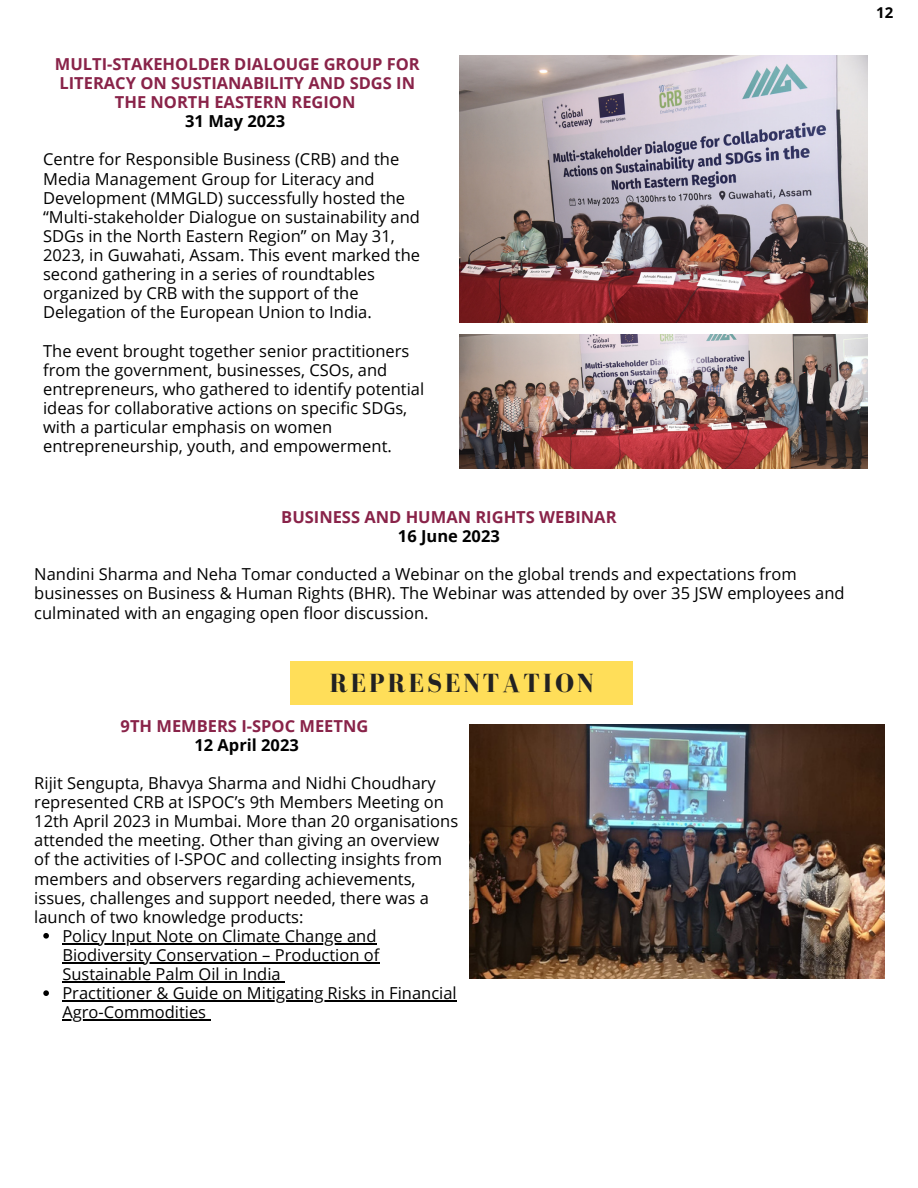
<style>
.page{position:relative;width:918px;height:1188px;background:#fff}
.page>*{position:absolute;margin:0;border:0;box-sizing:border-box;transform-origin:0 0}
.t1{font:700 27px "Bodoni FLF";letter-spacing:.11em;color:#222}
.t2{font:16.5px/19.2px "Open Sans";color:#000}
.t3{font:700 16.5px/19.2px "Open Sans";color:#892349;text-align:center}
.t4{font:700 16.5px "Open Sans";color:#000}
.t5{font:700 15px "Open Sans";color:#000}
</style>
<div class="page">
<img style="left:459px;top:55px;width:408px;height:268px">
<img style="left:459px;top:334px;width:408px;height:134px">
<img style="left:469px;top:725px;width:415px;height:254px">
<div style="left:290px;top:661px;width:343px;height:43px;background:#ffde59"></div>
<svg style="left:43px;top:933px;width:6px;height:6px"></svg>
<hr style="left:62px;top:943px;width:315px;height:1px;background:#000">
<hr style="left:62px;top:962px;width:317px;height:1px;background:#000">
<hr style="left:62px;top:981px;width:219px;height:1px;background:#000">
<svg style="left:43px;top:990px;width:6px;height:6px"></svg>
<hr style="left:62px;top:1000px;width:395px;height:2px;background:#000">
<hr style="left:62px;top:1020px;width:144px;height:1px;background:#000">
<p class="t3" style="left:55px;top:54px;width:366px">MULTI-STAKEHOLDER DIALOUGE GROUP FOR<br>LITERACY ON SUSTIANABILITY AND SDGS IN<br>THE NORTH EASTERN REGION</p>
<p class="t4" style="left:185px;top:110px;width:101px">31 May 2023</p>
<p class="t2" style="left:43px;top:149px;width:378px">Centre for Responsible Business (CRB) and the Media Management Group for Literacy and Development (MMGLD) successfully hosted the “Multi-stakeholder Dialogue on sustainability and SDGs in the North Eastern Region” on May 31, 2023, in Guwahati, Assam. This event marked the second gathering in a series of roundtables organized by CRB with the support of the Delegation of the European Union to India.</p>
<p class="t2" style="left:43px;top:341px;width:383px">The event brought together senior practitioners from the government, businesses, CSOs, and entrepreneurs, who gathered to identify potential ideas for collaborative actions on specific SDGs, with a particular emphasis on women entrepreneurship, youth, and empowerment.</p>
<p class="t3" style="left:281px;top:507px;width:337px">BUSINESS AND HUMAN RIGHTS WEBINAR</p>
<p class="t4" style="left:398px;top:524px;width:103px">16 June 2023</p>
<p class="t2" style="left:34px;top:564px;width:812px">Nandini Sharma and Neha Tomar conducted a Webinar on the global trends and expectations from businesses on Business &amp; Human Rights (BHR). The Webinar was attended by over 35 JSW employees and culminated with an engaging open floor discussion.</p>
<p class="t1" style="left:330px;top:668px;width:265px">REPRESENTATION</p>
<p class="t3" style="left:121px;top:716px;width:249px">9TH MEMBERS I-SPOC MEETNG</p>
<p class="t4" style="left:194px;top:733px;width:106px">12 April 2023</p>
<p class="t2" style="left:34px;top:773px;width:425px">Rijit Sengupta, Bhavya Sharma and Nidhi Choudhary represented CRB at ISPOC’s 9th Members Meeting on 12th April 2023 in Mumbai. More than 20 organisations attended the meeting. Other than giving an overview of the activities of I-SPOC and collecting insights from members and observers regarding achievements, issues, challenges and support needed, there was a launch of two knowledge products:</p>
<p class="t2" style="left:62px;top:926px;width:318px">Policy Input Note on Climate Change and<br>Biodiversity Conservation – Production of<br>Sustainable Palm Oil in India</p>
<p class="t2" style="left:62px;top:983px;width:396px">Practitioner &amp; Guide on Mitigating Risks in Financial<br>Agro-Commodities</p>
<p class="t5" style="left:876px;top:2px;width:19px">12</p>
</div>
